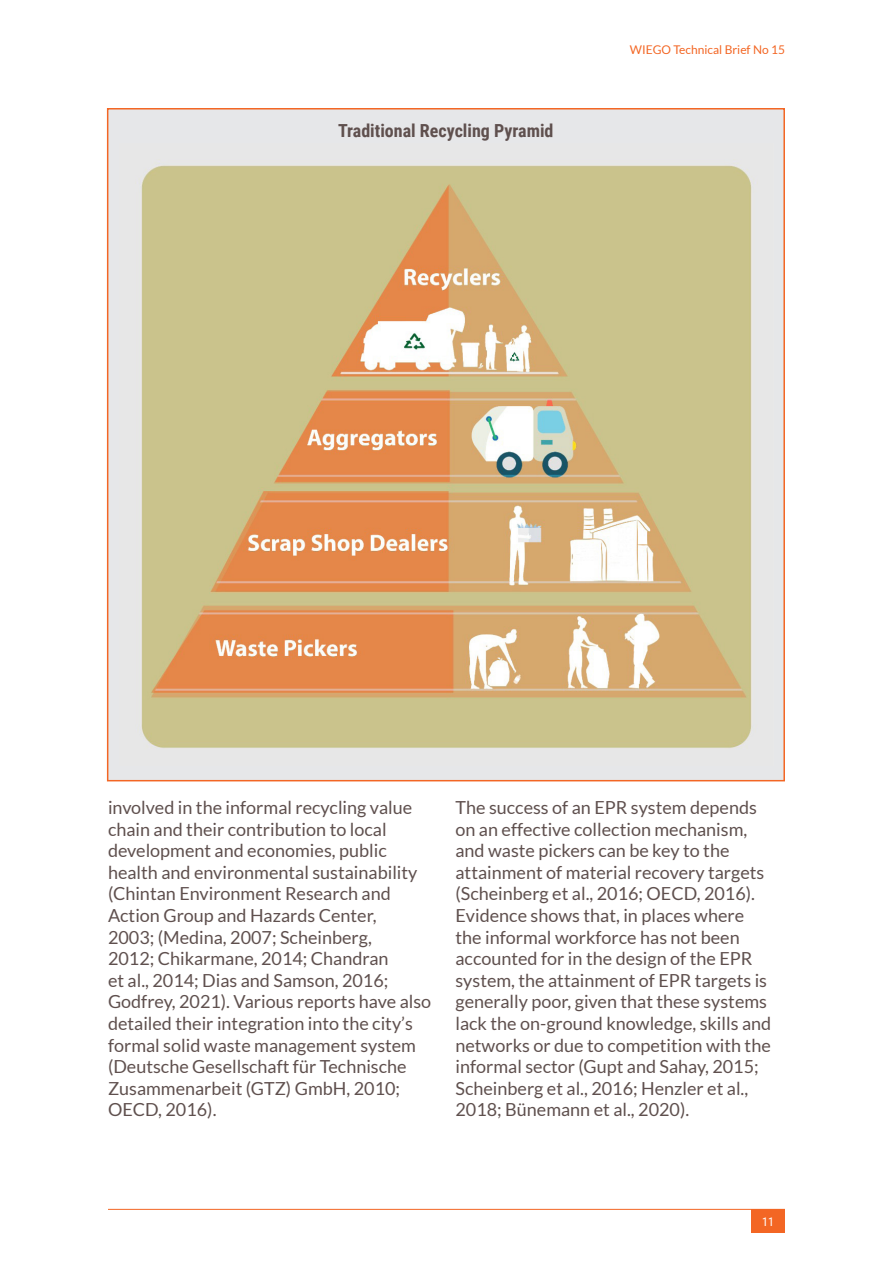
<style>
.page{position:relative;width:893px;height:1263px;background:#fff}
.page>*{position:absolute;margin:0;border:0;box-sizing:border-box;transform-origin:0 0}
.t1{font:18px/21.6px "Lato";color:#5f504e}
.t2{font:700 18px "Roboto Condensed";color:#5f504e}
.t3{font:12px "Lato";color:#f36624}
.t4{font:12px "Roboto Condensed";color:#fff}
</style>
<div class="page">
<div style="left:108px;top:109px;width:676px;height:672px;background:#e6e7e9"></div>
<img style="left:141px;top:165px;width:611px;height:583px">
<div style="left:751px;top:1210px;width:34px;height:23px;background:#f36624"></div>
<hr style="left:108px;top:1209px;width:677px;height:1px;background:#f36624">
<p class="t2" style="left:338px;top:123px;width:217px">Traditional Recycling Pyramid</p>
<p class="t3" style="left:630px;top:43px;width:157px">WIEGO Technical Brief No 15</p>
<p class="t1" style="left:108px;top:798px;width:325px">involved in the informal recycling value chain and their contribution to local development and economies, public health and environmental sustainability (Chintan Environment Research and Action Group and Hazards Center,<br>2003; (Medina, 2007; Scheinberg,<br>2012; Chikarmane, 2014; Chandran<br>et al., 2014; Dias and Samson, 2016; Godfrey, 2021). Various reports have also detailed their integration into the city’s formal solid waste management system (Deutsche Gesellschaft für Technische Zusammenarbeit (GTZ) GmbH, 2010; OECD, 2016).</p>
<p class="t1" style="left:455px;top:798px;width:317px">The success of an EPR system depends on an effective collection mechanism, and waste pickers can be key to the attainment of material recovery targets (Scheinberg et al., 2016; OECD, 2016).<br>Evidence shows that, in places where the informal workforce has not been accounted for in the design of the EPR system, the attainment of EPR targets is generally poor, given that these systems lack the on-ground knowledge, skills and networks or due to competition with the informal sector (Gupt and Sahay, 2015; Scheinberg et al., 2016; Henzler et al., 2018; Bünemann et al., 2020).</p>
<p class="t4" style="left:762px;top:1214px;width:13px">11</p>
</div>
